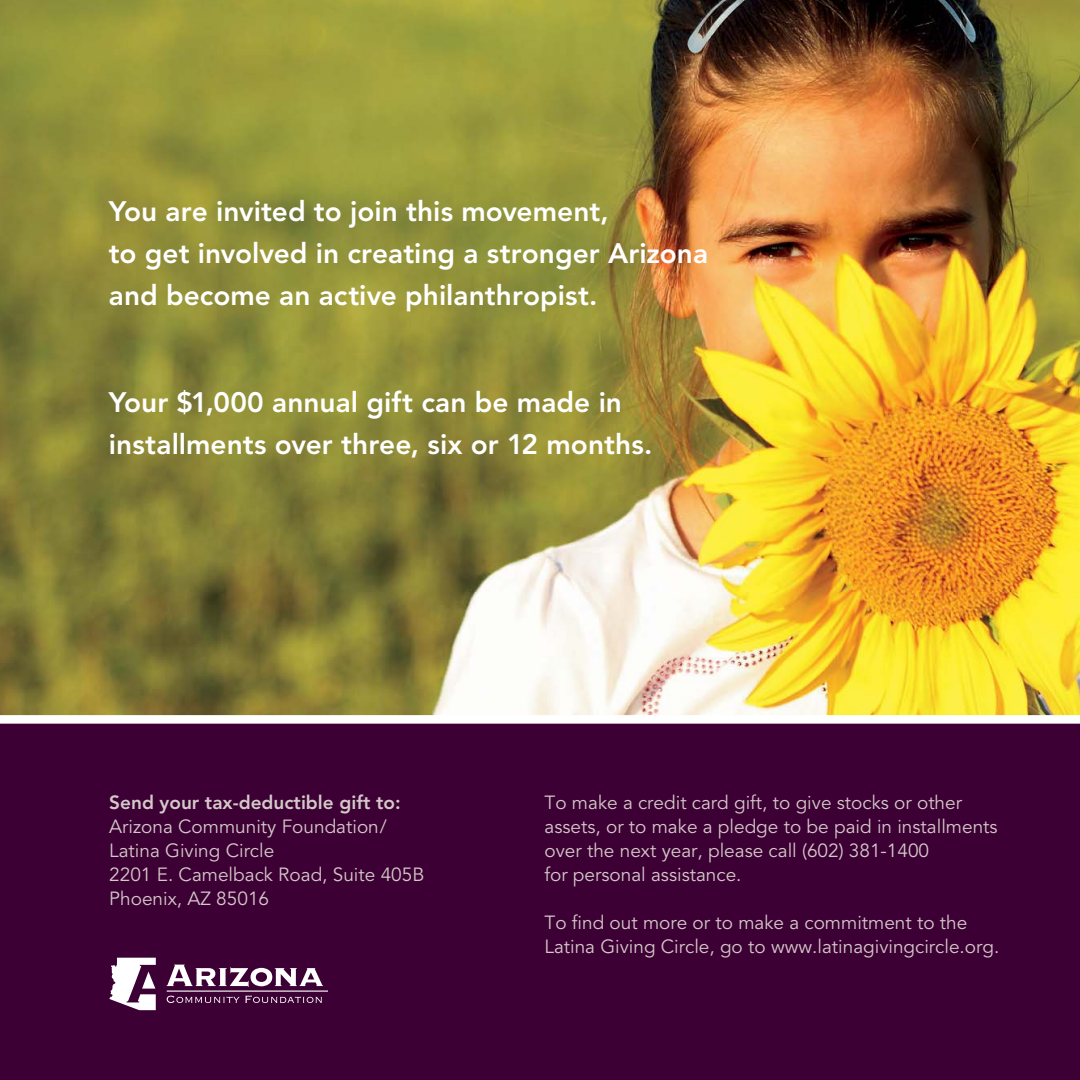
<style>
.page{position:relative;width:1080px;height:1080px;background:#fff}
.page>*{position:absolute;margin:0;border:0;box-sizing:border-box;transform-origin:0 0}
.t1{font:800 28px/42px "Avenir";color:#fff}
.t2{font:19px/24px "Avenir";color:#d4c8c8}
.t3{font:800 19px "Avenir";color:#d4c8c8}
</style>
<div class="page">
<img style="left:0;top:0;width:1080px;height:715px">
<div style="left:0;top:719px;width:1080px;height:361px;background:#3c0034"></div>
<div style="left:0;top:716px;width:1080px;height:8px;background:#bca8b9"></div>
<svg style="left:110px;top:958px;width:46px;height:52px"></svg>
<svg style="left:167px;top:965px;width:156px;height:22px"></svg>
<svg style="left:167px;top:995px;width:155px;height:8px"></svg>
<hr style="left:167px;top:991px;width:161px;height:1px;background:#fff">
<div style="left:0;top:715px;width:1080px;height:8px;background:#fff"></div>
<h1 class="t1" style="left:109px;top:193px;width:601px">You are invited to join this movement,<br>to get involved in creating a stronger Arizona and become an active philanthropist.</h1>
<h1 class="t1" style="left:109px;top:383px;width:545px">Your $1,000 annual gift can be made in installments over three, six or 12 months.</h1>
<p class="t3" style="left:109px;top:795px;width:293px">Send your tax-deductible gift to:</p>
<p class="t2" style="left:109px;top:817px;width:317px">Arizona Community Foundation/<br>Latina Giving Circle<br>2201 E. Camelback Road, Suite 405B<br>Phoenix, AZ 85016</p>
<p class="t2" style="left:545px;top:793px;width:455px">To make a credit card gift, to give stocks or other assets, or to make a pledge to be paid in installments over the next year, please call (602) 381-1400<br>for personal assistance.</p>
<p class="t2" style="left:545px;top:913px;width:456px">To find out more or to make a commitment to the<br>Latina Giving Circle, go to www.latinagivingcircle.org.</p>
</div>
